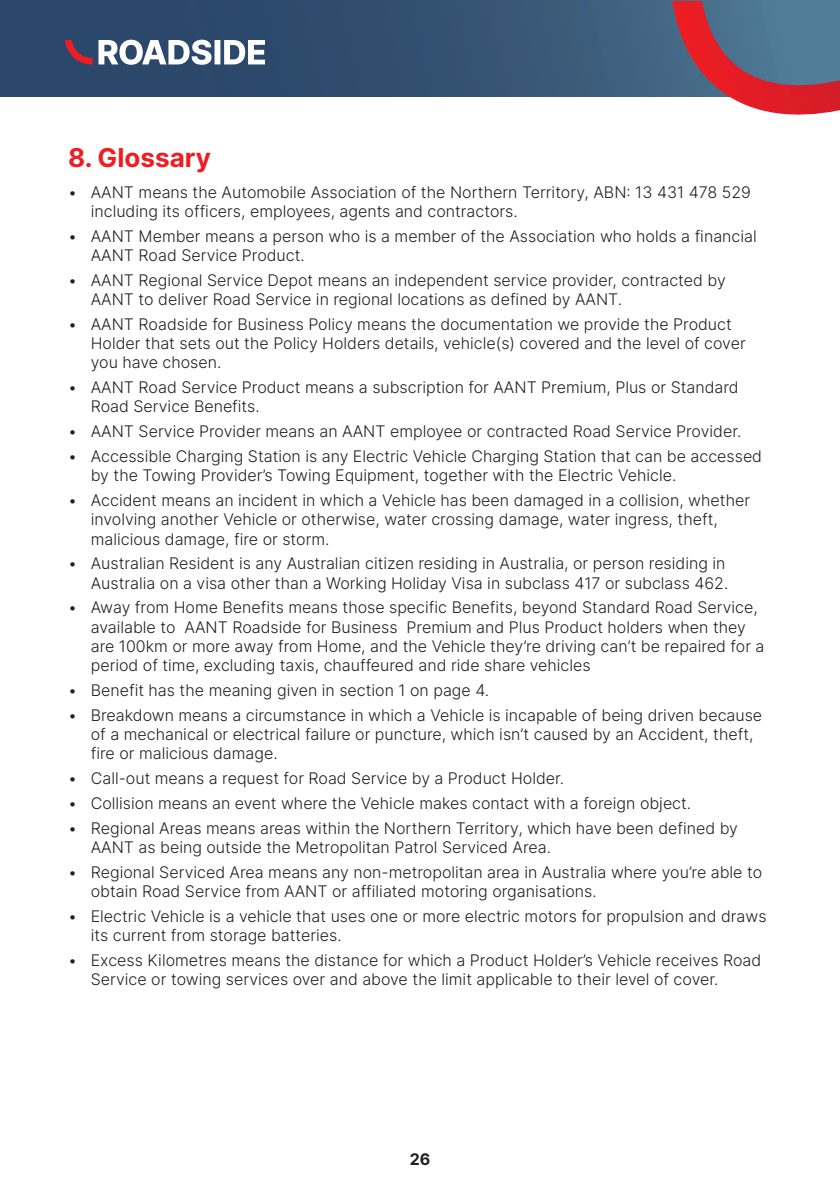
<style>
.page{position:relative;width:840px;height:1191px;background:#fff}
.page>*{position:absolute;margin:0;border:0;box-sizing:border-box;transform-origin:0 0}
.t1{font:700 26px "Inter";color:#ee1d23}
.t2{font:300 16px/19.2px "Inter";color:#231f20}
.t3{font:700 16px "Inter";color:#231f20}
</style>
<div class="page">
<svg style="left:0;top:0;width:839px;height:96px"></svg>
<svg style="left:671px;top:1px;width:168px;height:114px"></svg>
<svg style="left:98px;top:40px;width:167px;height:25px"></svg>
<svg style="left:65px;top:40px;width:27px;height:24px"></svg>
<h1 class="t1" style="left:68px;top:139px;width:144px">8. Glossary</h1>
<p class="t2" style="left:91px;top:182px;width:661px;text-indent:-23px">• AANT means the Automobile Association of the Northern Territory, ABN: 13 431 478 529 including its officers, employees, agents and contractors.</p>
<p class="t2" style="left:91px;top:226px;width:667px;text-indent:-23px">• AANT Member means a person who is a member of the Association who holds a financial<br>AANT Road Service Product.</p>
<p class="t2" style="left:91px;top:270px;width:636px;text-indent:-23px">• AANT Regional Service Depot means an independent service provider, contracted by<br>AANT to deliver Road Service in regional locations as defined by AANT.</p>
<p class="t2" style="left:91px;top:314px;width:656px;text-indent:-23px">• AANT Roadside for Business Policy means the documentation we provide the Product<br>Holder that sets out the Policy Holders details, vehicle(s) covered and the level of cover you have chosen.</p>
<p class="t2" style="left:91px;top:377px;width:649px;text-indent:-23px">• AANT Road Service Product means a subscription for AANT Premium, Plus or Standard<br>Road Service Benefits.</p>
<p class="t2" style="left:68px;top:421px;width:674px">• AANT Service Provider means an AANT employee or contracted Road Service Provider.</p>
<p class="t2" style="left:91px;top:446px;width:672px;text-indent:-23px">• Accessible Charging Station is any Electric Vehicle Charging Station that can be accessed by the Towing Provider’s Towing Equipment, together with the Electric Vehicle.</p>
<p class="t2" style="left:91px;top:490px;width:660px;text-indent:-23px">• Accident means an incident in which a Vehicle has been damaged in a collision, whether involving another Vehicle or otherwise, water crossing damage, water ingress, theft, malicious damage, fire or storm.</p>
<p class="t2" style="left:68px;top:553px;width:661px;text-align:right">• Australian Resident is any Australian citizen residing in Australia, or person residing in<br>Australia on a visa other than a Working Holiday Visa in subclass 417 or subclass 462.</p>
<p class="t2" style="left:91px;top:597px;width:674px;text-indent:-23px">• Away from Home Benefits means those specific Benefits, beyond Standard Road Service, available to AANT Roadside for Business Premium and Plus Product holders when they are 100km or more away from Home, and the Vehicle they’re driving can’t be repaired for a period of time, excluding taxis, chauffeured and ride share vehicles</p>
<p class="t2" style="left:68px;top:680px;width:422px">• Benefit has the meaning given in section 1 on page 4.</p>
<p class="t2" style="left:91px;top:705px;width:672px;text-indent:-23px">• Breakdown means a circumstance in which a Vehicle is incapable of being driven because of a mechanical or electrical failure or puncture, which isn’t caused by an Accident, theft, fire or malicious damage.</p>
<p class="t2" style="left:68px;top:768px;width:497px">• Call-out means a request for Road Service by a Product Holder.</p>
<p class="t2" style="left:68px;top:793px;width:624px">• Collision means an event where the Vehicle makes contact with a foreign object.</p>
<p class="t2" style="left:91px;top:818px;width:648px;text-indent:-23px">• Regional Areas means areas within the Northern Territory, which have been defined by<br>AANT as being outside the Metropolitan Patrol Serviced Area.</p>
<p class="t2" style="left:91px;top:862px;width:672px;text-indent:-23px">• Regional Serviced Area means any non-metropolitan area in Australia where you’re able to obtain Road Service from AANT or affiliated motoring organisations.</p>
<p class="t2" style="left:91px;top:906px;width:677px;text-indent:-23px">• Electric Vehicle is a vehicle that uses one or more electric motors for propulsion and draws its current from storage batteries.</p>
<p class="t2" style="left:91px;top:950px;width:671px;text-indent:-23px">• Excess Kilometres means the distance for which a Product Holder’s Vehicle receives Road<br>Service or towing services over and above the limit applicable to their level of cover.</p>
<p class="t3" style="left:409px;top:1147px;width:22px">26</p>
</div>
